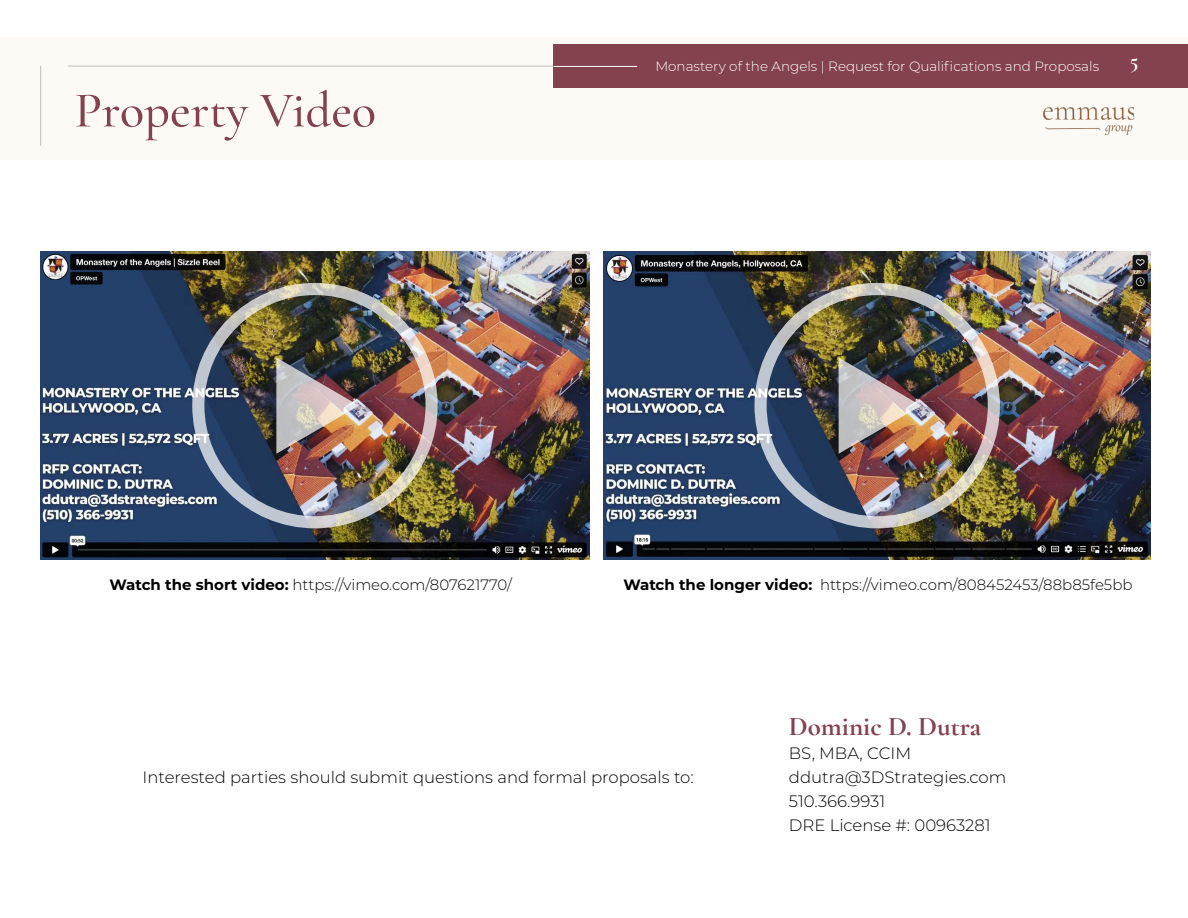
<style>
.page{position:relative;width:1188px;height:918px;background:#fff}
.page>*{position:absolute;margin:0;border:0;box-sizing:border-box;transform-origin:0 0}
.t1{font:500 50.4px "Cormorant Garamond";color:#83424d}
.t2{font:700 27px "Cormorant Garamond";color:#83424d}
.t3{font:700 21px "Cormorant Garamond";color:#fff}
.t4{font:300 16.5px/24px "Montserrat";color:#000}
.t5{font:300 15px "Montserrat";color:#000}
.t6{font:300 13.5px "Montserrat";color:#fff}
.s1{font-weight:700}
</style>
<div class="page">
<div style="left:0;top:38px;width:1188px;height:122px;background:#fdfaf6"></div>
<hr style="left:68px;top:66px;width:486px;height:1px;background:#4e4d4d">
<hr style="left:40px;top:66px;width:1px;height:80px;background:#4e4d4d">
<img style="left:1043px;top:108px;width:91px;height:26px">
<div style="left:554px;top:45px;width:634px;height:43px;background:#83424d"></div>
<hr style="left:554px;top:66px;width:83px;height:1px;background:#fff">
<img style="left:604px;top:252px;width:547px;height:308px">
<div style="left:755px;top:283px;width:245px;height:245px;border:12px solid #fff;border-radius:50%"></div>
<img style="left:839px;top:357px;width:82px;height:97px">
<img style="left:41px;top:252px;width:548px;height:308px">
<div style="left:192px;top:283px;width:246px;height:245px;border:12px solid #fff;border-radius:50%"></div>
<img style="left:276px;top:357px;width:83px;height:97px">
<h1 class="t1" style="left:75px;top:80px;width:303px">Property Video</h1>
<p class="t6" style="left:655px;top:57px;width:445px">Monastery of the Angels | Request for Qualifications and Proposals</p>
<p class="t3" style="left:1130px;top:48px;width:10px">5</p>
<p class="t5" style="left:110px;top:575px;width:404px"><span class="s1">Watch the short video:</span> https://vimeo.com/807621770/</p>
<p class="t5" style="left:624px;top:575px;width:511px"><span class="s1">Watch the longer video:</span> https://vimeo.com/808452453/88b85fe5bb</p>
<p class="t4" style="left:143px;top:765px;width:553px">Interested parties should submit questions and formal proposals to:</p>
<h2 class="t2" style="left:789px;top:709px;width:194px">Dominic D. Dutra</h2>
<p class="t4" style="left:789px;top:740px;width:219px">BS, MBA, CCIM ddutra@3DStrategies.com<br>510.366.9931<br>DRE License #: 00963281</p>
</div>
